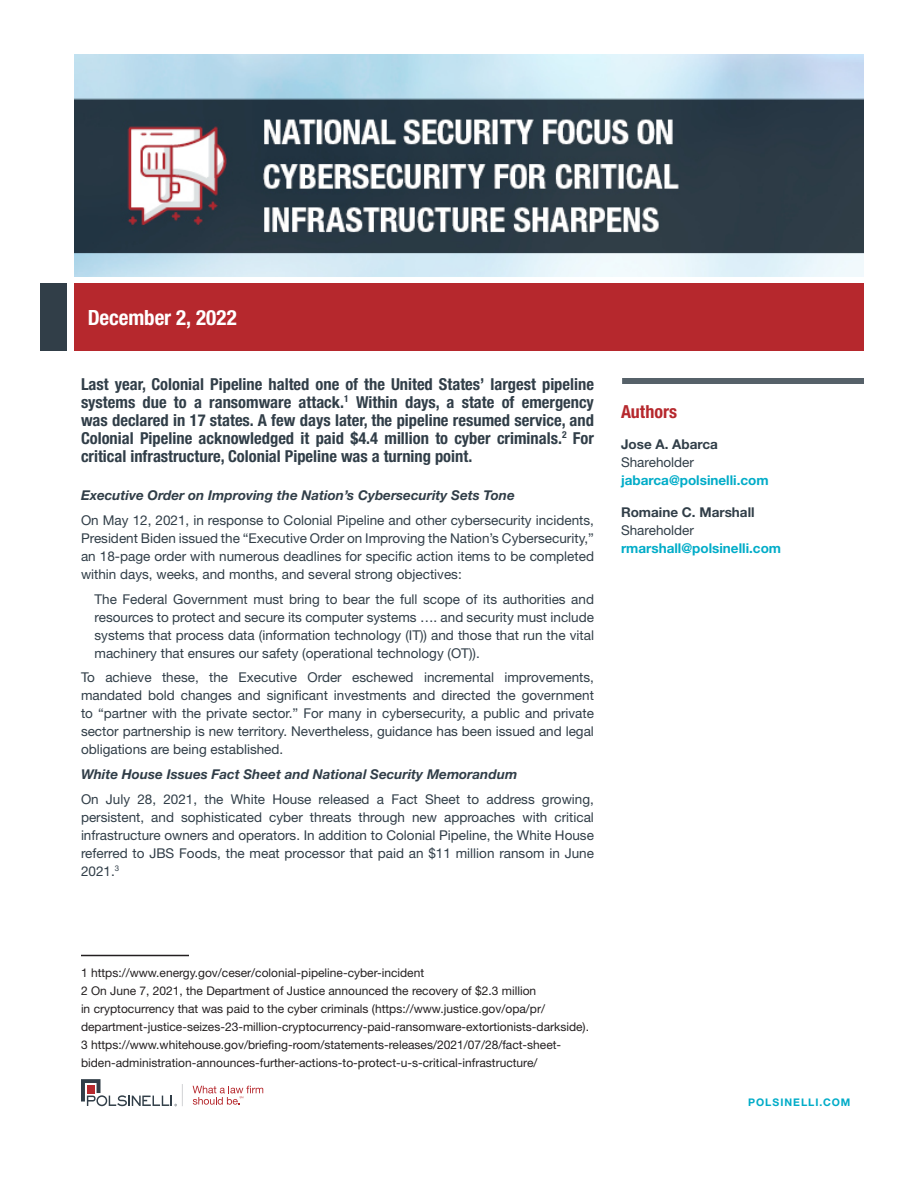
<style>
.page{position:relative;width:918px;height:1188px;background:#fff}
.page>*{position:absolute;margin:0;border:0;box-sizing:border-box;transform-origin:0 0}
.Title_Bar{font:700 condensed 21px "Helvetica Neue LT Std";letter-spacing:-.005em;color:#fff}
.Header_1{font:700 condensed 18px "Helvetica Neue LT Std";color:#b6282d}
.Intro_Text{font:700 condensed 16.5px/18px "Helvetica Neue LT Std";color:#313e48;text-align:justify}
.Body_Text{font:13.5px/18px "Helvetica Neue LT Std";color:#313e48;text-align:justify}
.Body_Text-2{font:italic 700 13.5px "Helvetica Neue LT Std";color:#313e48}
.Body_Text-3{font:700 13.5px/18px "Helvetica Neue LT Std";color:#00acc8}
.t1{font:12px/18px "Helvetica Neue LT Std";color:#231f20}
.Page_Number{font:700 10.5px "Helvetica Neue LT Std";letter-spacing:.095em;color:#00acc8}
.s1{color:#313e48}
.s2{font-weight:400;color:#313e48}
</style>
<div class="page">
<div style="left:622px;top:378px;width:242px;height:6px;background:#566169"></div>
<img style="left:74px;top:54px;width:790px;height:223px">
<div style="left:74px;top:284px;width:790px;height:67px;background:#b6282d"></div>
<div style="left:40px;top:284px;width:28px;height:67px;background:#313e48"></div>
<svg style="left:81px;top:1079px;width:102px;height:27px"></svg>
<svg style="left:193px;top:1086px;width:70px;height:19px"></svg>
<hr style="left:81px;top:955px;width:108px;height:1px;background:#231f20">
<p class="Title_Bar" style="left:88px;top:305px;width:151px">December 2, 2022</p>
<p class="Intro_Text" style="left:81px;top:375px;width:515px">Last year, Colonial Pipeline halted one of the United States’ largest pipeline systems due to a ransomware attack.<sup>1</sup> Within days, a state of emergency was declared in 17 states. A few days later, the pipeline resumed service, and Colonial Pipeline acknowledged it paid $4.4 million to cyber criminals.<sup>2</sup> For critical infrastructure, Colonial Pipeline was a turning point.</p>
<p class="Body_Text-2" style="left:81px;top:487px;width:435px">Executive Order on Improving the Nation’s Cybersecurity Sets Tone</p>
<p class="Body_Text" style="left:81px;top:511px;width:515px">On May 12, 2021, in response to Colonial Pipeline and other cybersecurity incidents, President Biden issued the “Executive Order on Improving the Nation’s Cybersecurity,” an 18-page order with numerous deadlines for specific action items to be completed within days, weeks, and months, and several strong objectives:</p>
<p class="Body_Text" style="left:94px;top:590px;width:501px">The Federal Government must bring to bear the full scope of its authorities and resources to protect and secure its computer systems …. and security must include systems that process data (information technology (IT)) and those that run the vital machinery that ensures our safety (operational technology (OT)).</p>
<p class="Body_Text" style="left:81px;top:668px;width:515px">To achieve these, the Executive Order eschewed incremental improvements, mandated bold changes and significant investments and directed the government to “partner with the private sector.” For many in cybersecurity, a public and private sector partnership is new territory. Nevertheless, guidance has been issued and legal obligations are being established.</p>
<p class="Body_Text-2" style="left:81px;top:766px;width:438px">White House Issues Fact Sheet and National Security Memorandum</p>
<p class="Body_Text" style="left:81px;top:790px;width:515px">On July 28, 2021, the White House released a Fact Sheet to address growing, persistent, and sophisticated cyber threats through new approaches with critical infrastructure owners and operators. In addition to Colonial Pipeline, the White House referred to JBS Foods, the meat processor that paid an $11 million ransom in June 2021.<sup>3</sup></p>
<p class="Header_1" style="left:621px;top:401px;width:58px">Authors</p>
<p class="Body_Text-3" style="left:621px;top:435px;width:149px"><span class="s1">Jose A. Abarca<br></span><span class="s2">Shareholder </span>jabarca@polsinelli.com</p>
<p class="Body_Text-3" style="left:621px;top:503px;width:162px"><span class="s1">Romaine C. Marshall<br></span><span class="s2">Shareholder </span>rmarshall@polsinelli.com</p>
<p class="t1" style="left:81px;top:963px;width:345px">1 https://www.energy.gov/ceser/colonial-pipeline-cyber-incident</p>
<p class="t1" style="left:81px;top:981px;width:510px">2 On June 7, 2021, the Department of Justice announced the recovery of $2.3 million<br>in cryptocurrency that was paid to the cyber criminals (https://www.justice.gov/opa/pr/ department-justice-seizes-23-million-cryptocurrency-paid-ransomware-extortionists-darkside).</p>
<p class="t1" style="left:81px;top:1035px;width:482px">3 https://www.whitehouse.gov/briefing-room/statements-releases/2021/07/28/fact-sheet&shy;biden-administration-announces-further-actions-to-protect-u-s-critical-infrastructure/</p>
<p class="Page_Number" style="left:748px;top:1096px;width:104px">POLSINELLI.COM</p>
</div>
